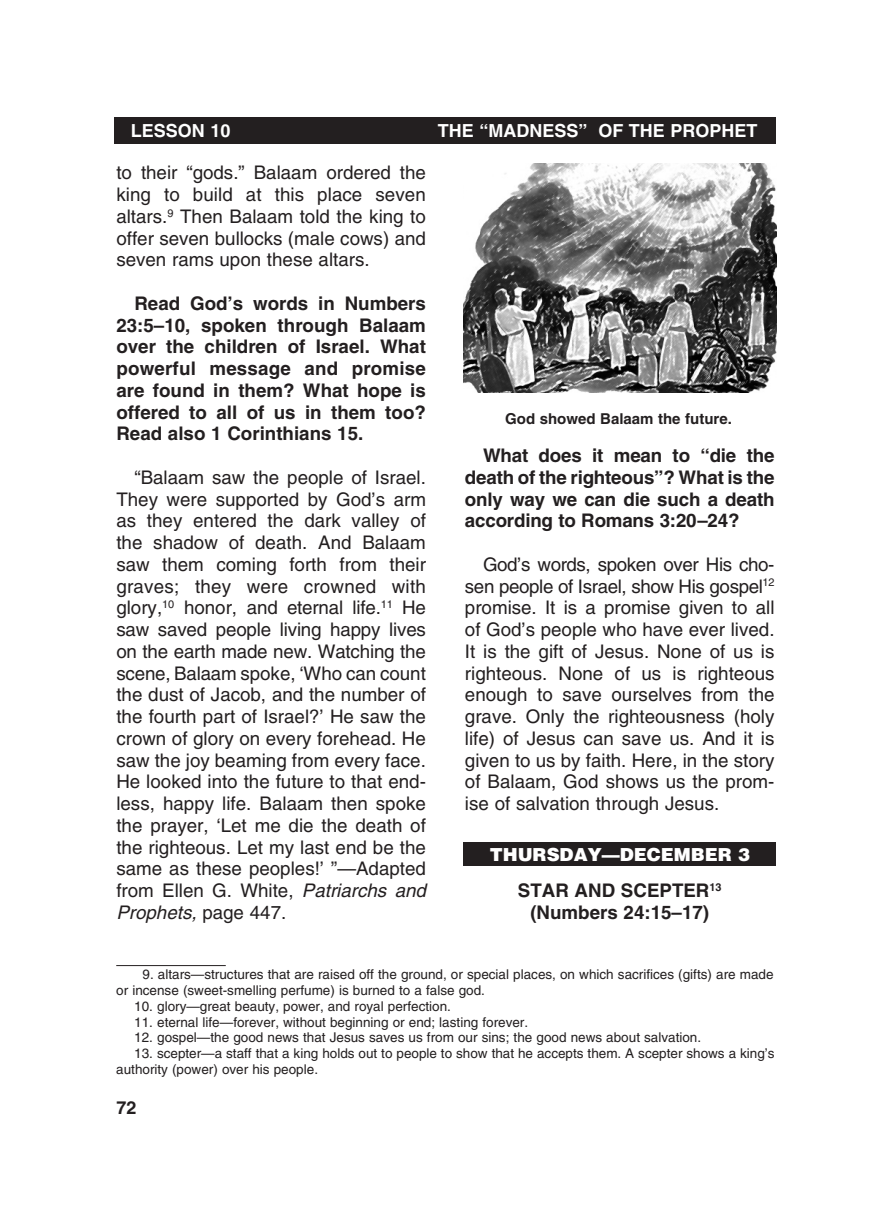
<style>
.page{position:relative;width:891px;height:1215px;background:#fff}
.page>*{position:absolute;margin:0;border:0;box-sizing:border-box;transform-origin:0 0}
._1-Body{font:18.75px/21.8px "Helvetica";color:#231f20}
._2-Body_bold{font:700 18.75px/21.8px "Helvetica";letter-spacing:-.005em;color:#231f20;text-align:justify}
._5-subheads{font:700 18.75px/21.8px "Helvetica";color:#231f20;text-align:center}
.t1{font:700 18px "Helvetica";color:#fff}
.t2{font:900 18px "Helvetica";color:#fff}
.t3{font:700 18px "Helvetica";color:#231f20}
._8-captions{font:700 15px "Helvetica";color:#231f20}
._7-footnotes{font:13.5px/15.8px "Helvetica";color:#231f20}
._6-Footnotes_rule{font:13.5px "Helvetica";color:#231f20}
.s1{font-style:italic}
</style>
<div class="page">
<div style="left:115px;top:117px;width:661px;height:27px;background:#231f20"></div>
<div style="left:464px;top:842px;width:312px;height:24px;background:#231f20"></div>
<img style="left:463px;top:163px;width:313px;height:229px">
<hr style="left:116px;top:965px;width:110px;height:1px;background:#231f20">
<p class="t1" style="left:131px;top:120px;width:25px">Lesson</p>
<p class="t1" style="left:210px;top:120px;width:22px">10</p>
<p class="t1" style="left:438px;top:120px;width:79px">The “Madness</p>
<p class="t1" style="left:578px;top:120px;width:64px">” of the</p>
<p class="t1" style="left:670px;top:120px;width:26px">Prophet</p>
<p class="_1-Body" style="left:116px;top:162px;width:311px;text-align:justify">to their “gods.” Balaam ordered the king to build at this place seven altars. <sup>9</sup> Then Balaam told the king to offer seven bullocks (male cows) and seven rams upon these altars.</p>
<p class="_2-Body_bold" style="left:116px;top:292px;width:311px;text-indent:18px">Read God’s words in Numbers 23:5–10, spoken through Balaam over the children of Israel. What powerful message and promise are found in them? What hope is offered to all of us in them too?<br>Read also 1 Corinthians 15.</p>
<p class="_1-Body" style="left:116px;top:466px;width:311px;text-indent:18px">“Balaam saw the people of Israel.<br>They were supported by God’s arm as they entered the dark valley of the shadow of death. And Balaam saw them coming forth from their graves; they were crowned with glory,<sup>10</sup> honor, and eternal life. <sup>11</sup> He saw saved people living happy lives on the earth made new. Watching the scene, Balaam spoke, ‘Who can count the dust of Jacob, and the number of the fourth part of Israel?’ He saw the crown of glory on every forehead. He saw the joy beaming from every face.<br>He looked into the future to that end&shy;less, happy life. Balaam then spoke the prayer, ‘Let me die the death of the righteous. Let my last end be the same as these peoples!’ ”—Adapted from Ellen G. White, <span class="s1">Patriarchs and Prophets,</span> page 447.</p>
<p class="_8-captions" style="left:505px;top:409px;width:228px">God showed Balaam the future.</p>
<p class="_2-Body_bold" style="left:465px;top:444px;width:311px;text-indent:18px">What does it mean to “die the death of the righteous”? What is the only way we can die such a death according to Romans 3:20–24?</p>
<p class="_1-Body" style="left:465px;top:553px;width:311px;text-indent:18px">God’s words, spoken over His cho&shy;sen people of Israel, show His gospel<sup>12 </sup>promise. It is a promise given to all of God’s people who have ever lived.<br>It is the gift of Jesus. None of us is righteous. None of us is righteous enough to save ourselves from the grave. Only the righteousness (holy life) of Jesus can save us. And it is given to us by faith. Here, in the story of Balaam, God shows us the prom&shy;ise of salvation through Jesus.</p>
<p class="t2" style="left:490px;top:842px;width:262px">THURSDAY—DECEMBER 3</p>
<p class="_5-subheads" style="left:518px;top:879px;width:205px">STAR AND SCEPTER<sup>13 </sup>(Numbers 24:15–17)</p>
<p class="_6-Footnotes_rule" style="left:143px;top:967px;width:633px">9. altars—structures that are raised off the ground, or special places, on which sacrifices (gifts) are made</p>
<p class="_7-footnotes" style="left:116px;top:983px;width:368px">or incense (sweet-smelling perfume) is burned to a false god.</p>
<p class="_7-footnotes" style="left:134px;top:998px;width:316px">10. glory—great beauty, power, and royal perfection.</p>
<p class="_7-footnotes" style="left:134px;top:1014px;width:393px">11. eternal life—forever, without beginning or end; lasting forever.</p>
<p class="_7-footnotes" style="left:134px;top:1030px;width:566px">12. gospel—the good news that Jesus saves us from our sins; the good news about salvation.</p>
<p class="_7-footnotes" style="left:116px;top:1046px;width:660px;text-indent:18px">13. scepter—a staff that a king holds out to people to show that he accepts them. A scepter shows a king’s authority (power) over his people.</p>
<p class="t3" style="left:116px;top:1097px;width:22px">72</p>
</div>
